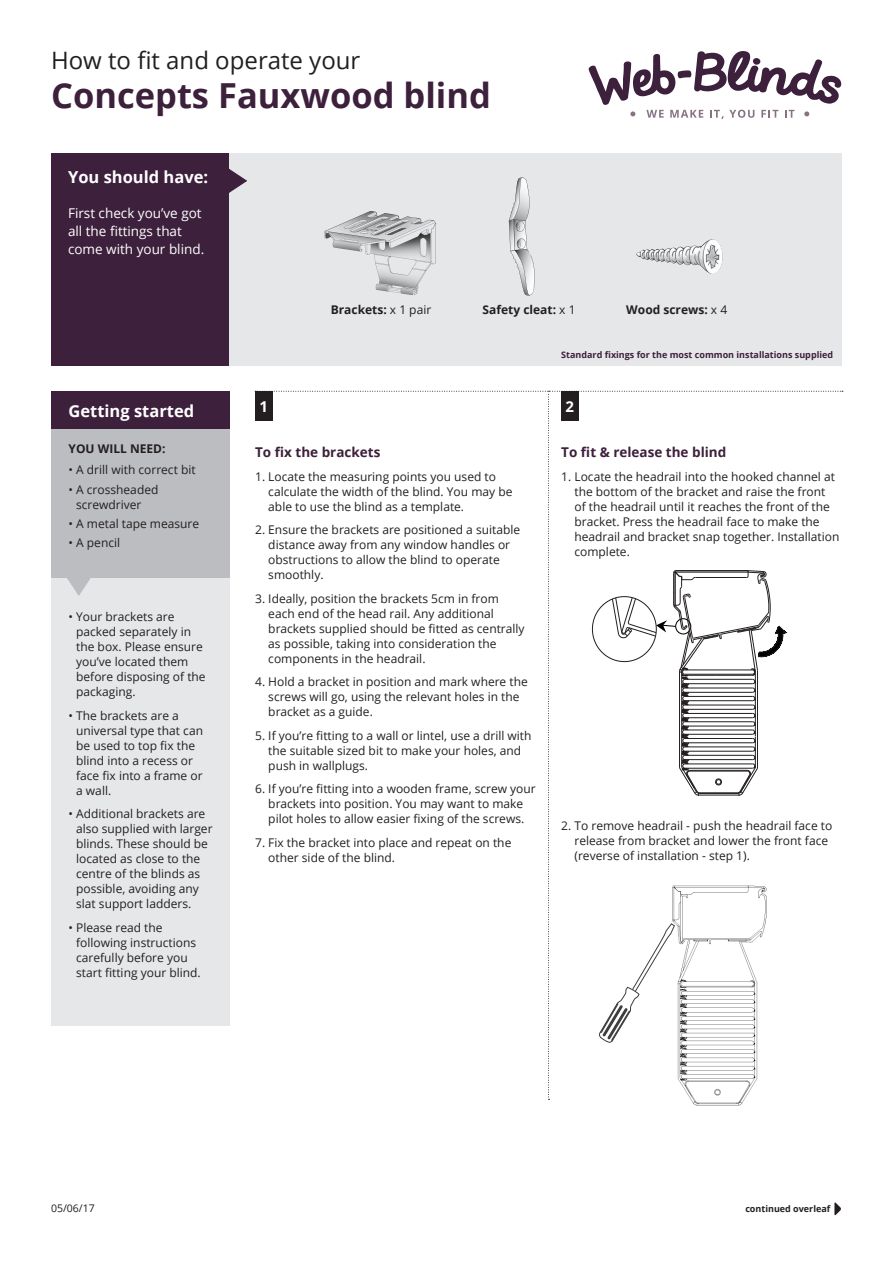
<style>
.page{position:relative;width:893px;height:1263px;background:#fff}
.page>*{position:absolute;margin:0;border:0;box-sizing:border-box;transform-origin:0 0}
.t1{font:700 34.5px "Open Sans";color:#3d203c}
.t2{font:24px "Open Sans";color:#231f20}
.t3{font:700 16.5px "Open Sans";color:#fff}
.t4{font:700 15px "Open Sans";color:#fff}
.t5{font:13.5px/18px "Open Sans";color:#fff}
.t6{font:700 13.5px "Open Sans";color:#3d203c}
.t7{font:12px/15px "Open Sans";color:#231f20}
.t8{font:700 12px "Open Sans";color:#231f20}
.t9{font:10.5px "Open Sans";color:#231f20}
.t10{font:700 9px "Open Sans";color:#3d203c}
.t11{font:700 9px "Open Sans";color:#231f20}
.s1{font-weight:400}
</style>
<div class="page">
<div style="left:51px;top:391px;width:179px;height:635px;background:#e6e7e9"></div>
<div style="left:51px;top:153px;width:179px;height:213px;background:#3d203c"></div>
<div style="left:230px;top:153px;width:612px;height:213px;background:#e6e7e9"></div>
<svg style="left:229px;top:169px;width:17px;height:24px"></svg>
<div style="left:51px;top:391px;width:179px;height:38px;background:#3d203c"></div>
<div style="left:51px;top:429px;width:179px;height:149px;background:#bcbdc0"></div>
<svg style="left:67px;top:578px;width:24px;height:17px"></svg>
<svg style="left:834px;top:1202px;width:7px;height:13px"></svg>
<img style="left:636px;top:239px;width:87px;height:35px">
<svg style="left:509px;top:177px;width:26px;height:119px"></svg>
<img style="left:324px;top:211px;width:112px;height:84px">
<img style="left:691px;top:1100px;width:53px;height:6px">
<svg style="left:589px;top:51px;width:252px;height:68px"></svg>
<svg style="left:255px;top:391px;width:588px;height:709px"></svg>
<p class="t2" style="left:51px;top:44px;width:311px">How to fit and operate your</p>
<p class="t1" style="left:51px;top:72px;width:441px">Concepts Fauxwood blind</p>
<p class="t3" style="left:68px;top:165px;width:142px">You should have:</p>
<p class="t5" style="left:68px;top:203px;width:135px">First check you’ve got</p>
<p class="t5" style="left:68px;top:221px;width:138px">all the fittings that come with your blind.</p>
<p class="t3" style="left:69px;top:399px;width:127px">Getting started</p>
<p class="t8" style="left:69px;top:440px;width:98px">YOU WILL NEED:</p>
<p class="t7" style="left:69px;top:462px;width:129px">• A drill with correct bit</p>
<p class="t7" style="left:76px;top:481px;width:84px;text-indent:-8px">• A crossheaded screwdriver</p>
<p class="t7" style="left:69px;top:516px;width:132px">• A metal tape measure</p>
<p class="t7" style="left:69px;top:535px;width:53px">• A pencil</p>
<p class="t7" style="left:76px;top:609px;width:131px;text-indent:-8px">• Your brackets are packed separately in the box. Please ensure you’ve located them before disposing of the packaging.</p>
<p class="t7" style="left:76px;top:708px;width:128px;text-indent:-8px">• The brackets are a universal type that can be used to top fix the blind into a recess or face fix into a frame or a wall.</p>
<p class="t7" style="left:76px;top:806px;width:138px;text-indent:-8px">• Additional brackets are also supplied with larger blinds. These should be located as close to the centre of the blinds as possible, avoiding any slat support ladders.</p>
<p class="t7" style="left:76px;top:920px;width:126px;text-indent:-8px">• Please read the following instructions carefully before you start fitting your blind.</p>
<p class="t8" style="left:331px;top:301px;width:102px">Brackets: <span class="s1">x 1 pair</span></p>
<p class="t8" style="left:483px;top:301px;width:94px">Safety cleat: <span class="s1">x 1</span></p>
<p class="t8" style="left:626px;top:301px;width:102px">Wood screws: <span class="s1">x 4</span></p>
<p class="t10" style="left:561px;top:348px;width:273px">Standard fixings for the most common installations supplied</p>
<p class="t4" style="left:259px;top:396px;width:10px">1</p>
<p class="t6" style="left:255px;top:443px;width:127px">To fix the brackets</p>
<p class="t7" style="left:268px;top:469px;width:246px;text-indent:-13px">1. Locate the measuring points you used to calculate the width of the blind. You may be able to use the blind as a template.</p>
<p class="t7" style="left:268px;top:522px;width:253px;text-indent:-13px">2. Ensure the brackets are positioned a suitable distance away from any window handles or obstructions to allow the blind to operate smoothly.</p>
<p class="t7" style="left:268px;top:591px;width:258px;text-indent:-13px">3. Ideally, position the brackets 5cm in from each end of the head rail. Any additional brackets supplied should be fitted as centrally as possible, taking into consideration the components in the headrail.</p>
<p class="t7" style="left:268px;top:674px;width:261px;text-indent:-13px">4. Hold a bracket in position and mark where the screws will go, using the relevant holes in the bracket as a guide.</p>
<p class="t7" style="left:268px;top:728px;width:265px;text-indent:-13px">5. If you’re fitting to a wall or lintel, use a drill with the suitable sized bit to make your holes, and push in wallplugs.</p>
<p class="t7" style="left:255px;top:781px;width:282px;text-align:center">6. If you’re fitting into a wooden frame, screw your brackets into position. You may want to make pilot holes to allow easier fixing of the screws.</p>
<p class="t7" style="left:268px;top:835px;width:245px;text-indent:-13px">7. Fix the bracket into place and repeat on the other side of the blind.</p>
<p class="t4" style="left:565px;top:396px;width:10px">2</p>
<p class="t6" style="left:561px;top:443px;width:166px">To fit &amp; release the blind</p>
<p class="t7" style="left:574px;top:469px;width:266px;text-indent:-13px">1. Locate the headrail into the hooked channel at the bottom of the bracket and raise the front of the headrail until it reaches the front of the bracket. Press the headrail face to make the headrail and bracket snap together. Installation complete.</p>
<p class="t7" style="left:574px;top:818px;width:259px;text-indent:-13px">2. To remove headrail - push the headrail face to release from bracket and lower the front face (reverse of installation - step 1).</p>
<p class="t9" style="left:51px;top:1201px;width:45px">05/06/17</p>
<p class="t11" style="left:745px;top:1202px;width:87px">continued overleaf</p>
</div>
